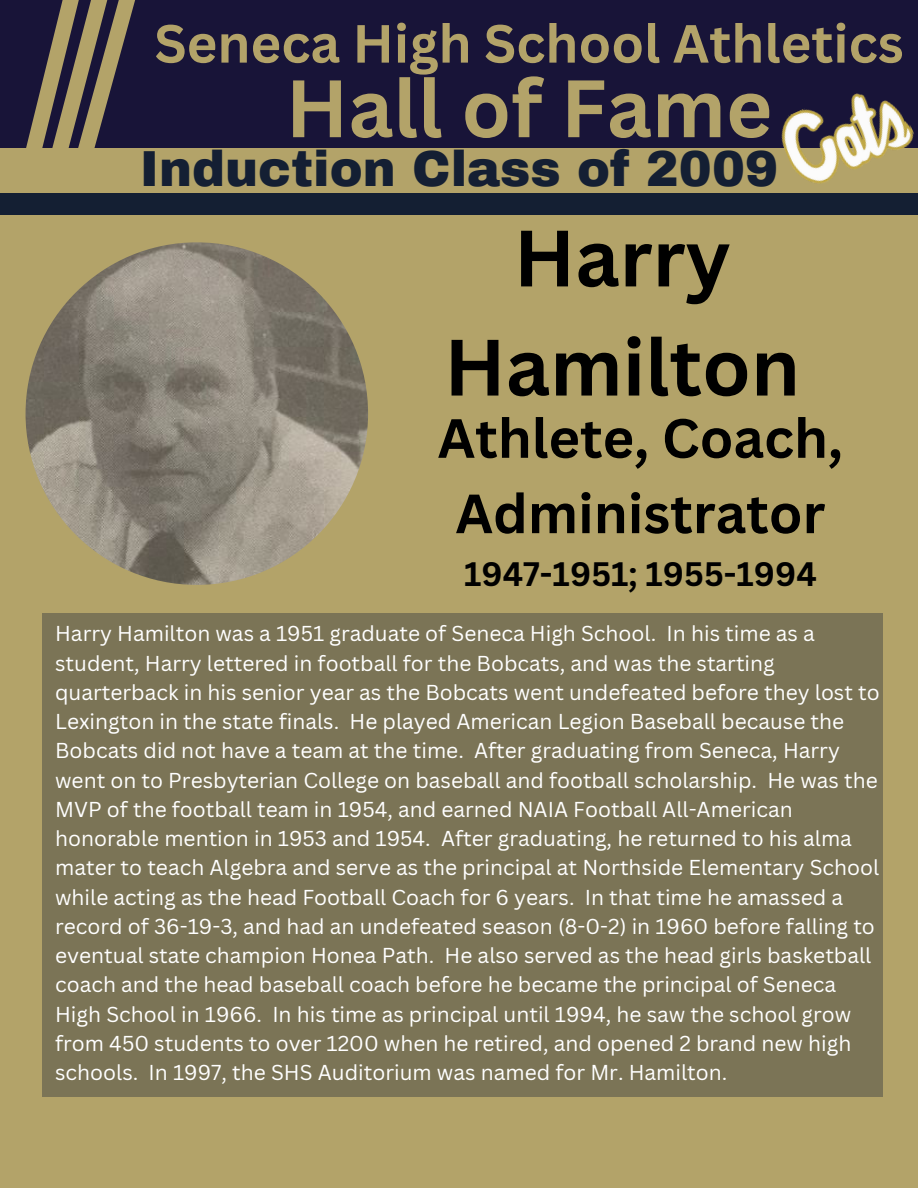
<style>
.page{position:relative;width:918px;height:1188px;background:#fff}
.page>*{position:absolute;margin:0;border:0;box-sizing:border-box;transform-origin:0 0}
.t1{font:700 79.5px "Canva Sans";color:#b3a369}
.t2{font:700 78px "Canva Sans";color:#000}
.t3{font:700 54px/75.3px "Canva Sans";color:#000;text-align:center}
.t4{font:700 52.5px "Canva Sans";color:#b3a369}
.t5{font:900 49.5px "Archivo";color:#141f33}
.t6{font:700 33px "Canva Sans";color:#000}
.t7{font:21px/29.2px "Canva Sans";color:#fff}
</style>
<div class="page">
<div style="left:0;top:0;width:918px;height:148px;background:#181438"></div>
<svg style="left:26px;top:0;width:109px;height:148px"></svg>
<div style="left:0;top:148px;width:918px;height:45px;background:#b3a369"></div>
<img style="left:781px;top:93px;width:133px;height:91px">
<div style="left:0;top:193px;width:918px;height:995px;background:#b3a369"></div>
<div style="left:0;top:193px;width:918px;height:21px;background:#141f33"></div>
<img style="left:26px;top:242px;width:342px;height:343px;border-radius:50%">
<div style="left:42px;top:613px;width:841px;height:483px;background:#7b7456"></div>
<p class="t4" style="left:154px;top:7px;width:751px">Seneca High School Athletics</p>
<p class="t1" style="left:286px;top:52px;width:488px">Hall of Fame</p>
<p class="t5" style="left:140px;top:143px;width:640px">Induction Class of 2009</p>
<p class="t2" style="left:514px;top:203px;width:218px">Harry</p>
<p class="t2" style="left:444px;top:312px;width:357px">Hamilton</p>
<p class="t3" style="left:438px;top:399px;width:407px">Athlete, Coach,<br>Administrator</p>
<p class="t6" style="left:464px;top:551px;width:355px">1947-1951; 1955-1994</p>
<p class="t7" style="left:55px;top:619px;width:826px">Harry Hamilton was a 1951 graduate of Seneca High School. In his time as a student, Harry lettered in football for the Bobcats, and was the starting quarterback in his senior year as the Bobcats went undefeated before they lost to Lexington in the state finals. He played American Legion Baseball because the Bobcats did not have a team at the time. After graduating from Seneca, Harry went on to Presbyterian College on baseball and football scholarship. He was the MVP of the football team in 1954, and earned NAIA Football All-American honorable mention in 1953 and 1954. After graduating, he returned to his alma mater to teach Algebra and serve as the principal at Northside Elementary School while acting as the head Football Coach for 6 years. In that time he amassed a record of 36-19-3, and had an undefeated season (8-0-2) in 1960 before falling to eventual state champion Honea Path. He also served as the head girls basketball coach and the head baseball coach before he became the principal of Seneca High School in 1966. In his time as principal until 1994, he saw the school grow from 450 students to over 1200 when he retired, and opened 2 brand new high schools. In 1997, the SHS Auditorium was named for Mr. Hamilton.</p>
</div>
